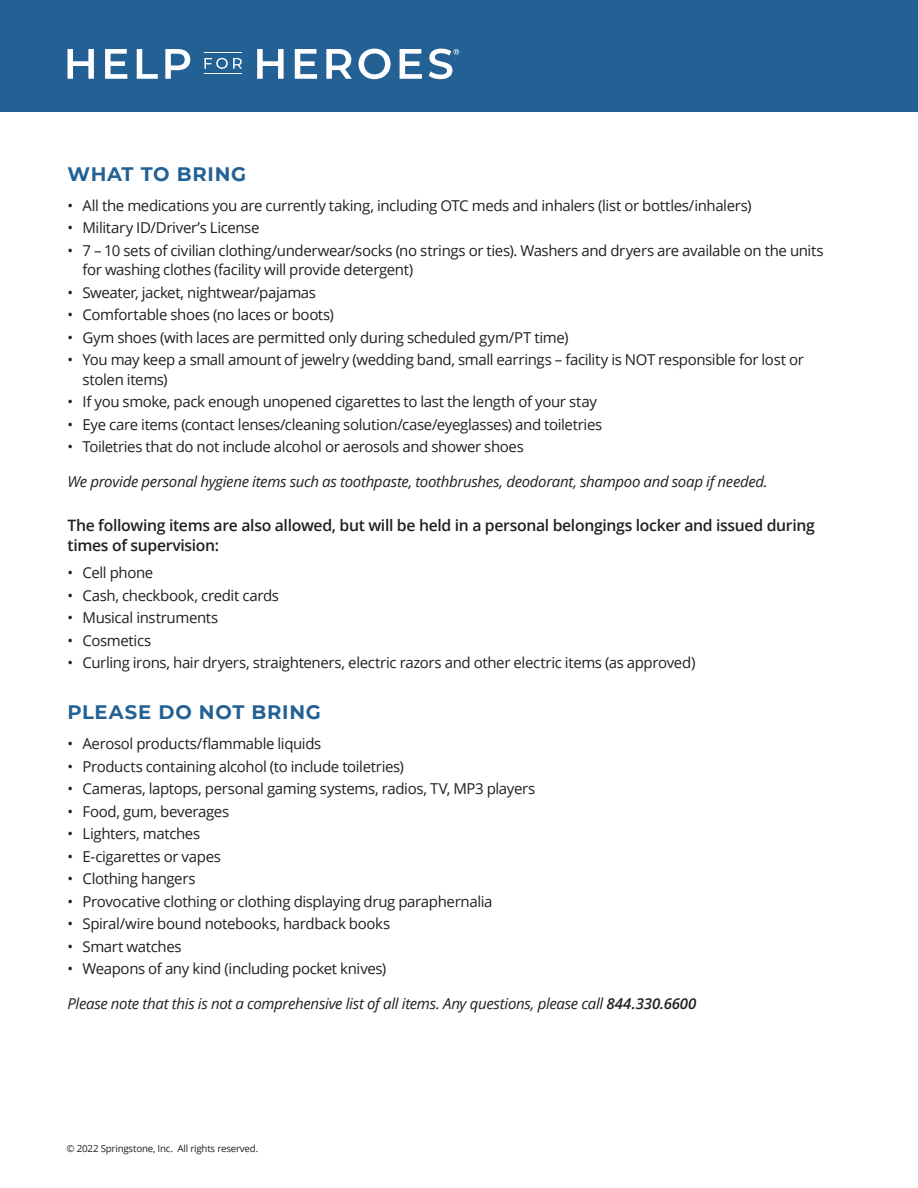
<style>
.page{position:relative;width:918px;height:1188px;background:#fff}
.page>*{position:absolute;margin:0;border:0;box-sizing:border-box;transform-origin:0 0}
.t1{font:700 19.5px "Montserrat";letter-spacing:.04em;color:#236194}
.t2{font:600 15.75px/20.2px "Open Sans";letter-spacing:-.02em;color:#231f20}
.t3{font:15px/19.5px "Open Sans";letter-spacing:-.025em;color:#231f20}
.t4{font:italic 15px "Open Sans";letter-spacing:-.02em;color:#231f20}
.t5{font:9.75px "Open Sans";letter-spacing:-.02em;color:#231f20}
.s1{font-weight:600}
</style>
<div class="page">
<div style="left:0;top:0;width:918px;height:112px;background:#236194"></div>
<svg style="left:68px;top:49px;width:26px;height:30px"></svg>
<svg style="left:105px;top:49px;width:22px;height:30px"></svg>
<svg style="left:137px;top:49px;width:21px;height:30px"></svg>
<svg style="left:165px;top:49px;width:25px;height:30px"></svg>
<svg style="left:204px;top:58px;width:38px;height:11px"></svg>
<svg style="left:257px;top:49px;width:27px;height:30px"></svg>
<svg style="left:295px;top:49px;width:22px;height:30px"></svg>
<svg style="left:326px;top:49px;width:26px;height:30px"></svg>
<svg style="left:359px;top:49px;width:32px;height:30px"></svg>
<svg style="left:400px;top:49px;width:22px;height:30px"></svg>
<hr style="left:204px;top:53px;width:38px;height:1px;background:#fff">
<hr style="left:204px;top:73px;width:38px;height:1px;background:#fff">
<svg style="left:429px;top:49px;width:30px;height:30px"></svg>
<h1 class="t1" style="left:68px;top:160px;width:180px">WHAT TO BRING</h1>
<p class="t3" style="left:68px;top:195px;width:686px">• All the medications you are currently taking, including OTC meds and inhalers (list or bottles/inhalers)</p>
<p class="t3" style="left:68px;top:218px;width:194px">• Military ID/Driver’s License</p>
<p class="t3" style="left:82px;top:240px;width:743px;text-indent:-15px">• 7 – 10 sets of civilian clothing/underwear/socks (no strings or ties). Washers and dryers are available on the units for washing clothes (facility will provide detergent)</p>
<p class="t3" style="left:68px;top:282px;width:250px">• Sweater, jacket, nightwear/pajamas</p>
<p class="t3" style="left:68px;top:305px;width:268px">• Comfortable shoes (no laces or boots)</p>
<p class="t3" style="left:68px;top:327px;width:502px">• Gym shoes (with laces are permitted only during scheduled gym/PT time)</p>
<p class="t3" style="left:82px;top:350px;width:723px;text-indent:-15px">• You may keep a small amount of jewelry (wedding band, small earrings – facility is NOT responsible for lost or stolen items)</p>
<p class="t3" style="left:68px;top:392px;width:531px">• If you smoke, pack enough unopened cigarettes to last the length of your stay</p>
<p class="t3" style="left:68px;top:414px;width:536px">• Eye care items (contact lenses/cleaning solution/case/eyeglasses) and toiletries</p>
<p class="t3" style="left:68px;top:437px;width:458px">• Toiletries that do not include alcohol or aerosols and shower shoes</p>
<p class="t4" style="left:68px;top:471px;width:702px">We provide personal hygiene items such as toothpaste, toothbrushes, deodorant, shampoo and soap if needed.</p>
<p class="t2" style="left:68px;top:515px;width:749px">The following items are also allowed, but will be held in a personal belongings locker and issued during times of supervision:</p>
<p class="t3" style="left:68px;top:563px;width:87px">• Cell phone</p>
<p class="t3" style="left:68px;top:585px;width:213px">• Cash, checkbook, credit cards</p>
<p class="t3" style="left:68px;top:608px;width:152px">• Musical instruments</p>
<p class="t3" style="left:68px;top:630px;width:85px">• Cosmetics</p>
<p class="t3" style="left:68px;top:653px;width:629px">• Curling irons, hair dryers, straighteners, electric razors and other electric items (as approved)</p>
<h1 class="t1" style="left:68px;top:698px;width:255px">PLEASE DO NOT BRING</h1>
<p class="t3" style="left:68px;top:734px;width:255px">• Aerosol products/flammable liquids</p>
<p class="t3" style="left:68px;top:756px;width:338px">• Products containing alcohol (to include toiletries)</p>
<p class="t3" style="left:68px;top:779px;width:469px">• Cameras, laptops, personal gaming systems, radios, TV, MP3 players</p>
<p class="t3" style="left:68px;top:801px;width:163px">• Food, gum, beverages</p>
<p class="t3" style="left:68px;top:824px;width:134px">• Lighters, matches</p>
<p class="t3" style="left:68px;top:846px;width:155px">• E-cigarettes or vapes</p>
<p class="t3" style="left:68px;top:869px;width:130px">• Clothing hangers</p>
<p class="t3" style="left:68px;top:891px;width:426px">• Provocative clothing or clothing displaying drug paraphernalia</p>
<p class="t3" style="left:68px;top:914px;width:324px">• Spiral/wire bound notebooks, hardback books</p>
<p class="t3" style="left:68px;top:936px;width:116px">• Smart watches</p>
<p class="t3" style="left:68px;top:959px;width:320px">• Weapons of any kind (including pocket knives)</p>
<p class="t4" style="left:68px;top:993px;width:630px">Please note that this is not a comprehensive list of all items. Any questions, please call <span class="s1">844.330.6600</span></p>
<p class="t5" style="left:67px;top:1142px;width:193px">© 2022 Springstone, Inc. All rights reserved.</p>
</div>
